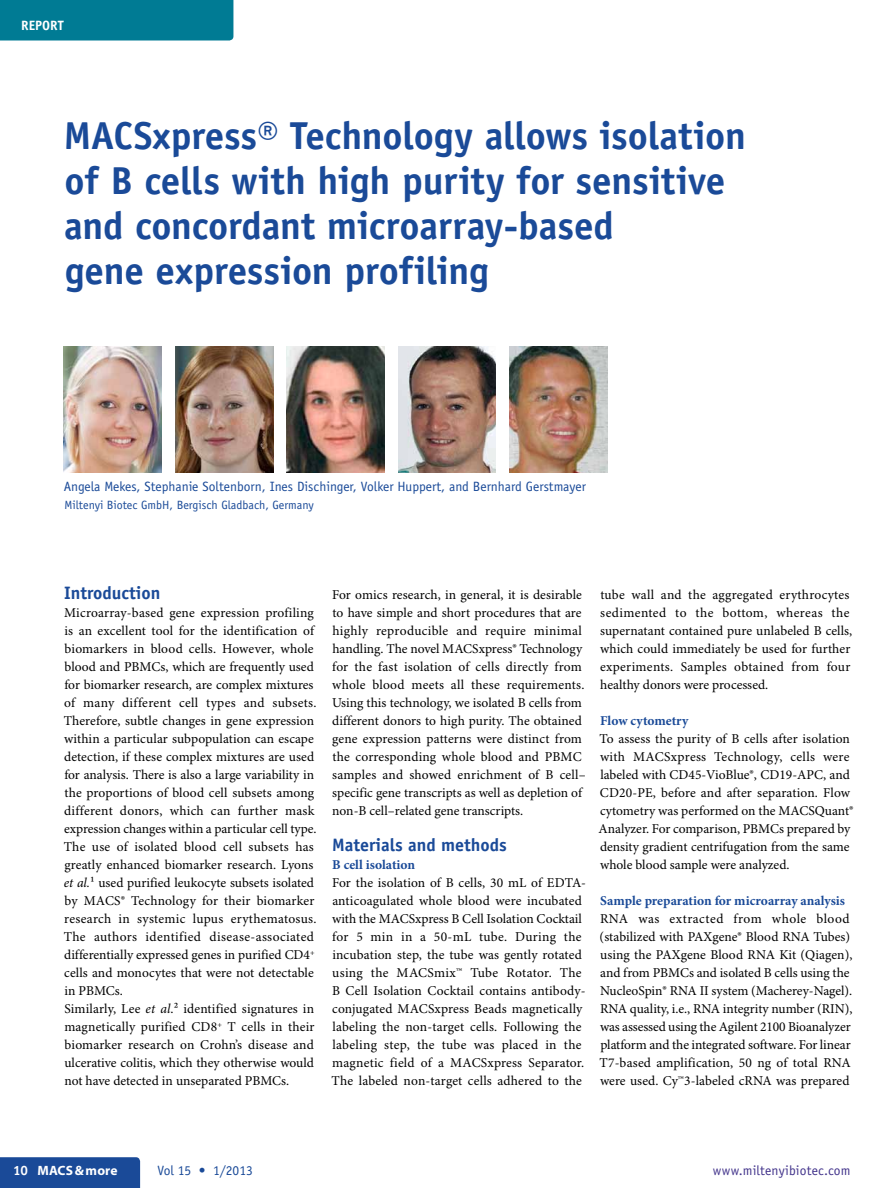
<style>
.page{position:relative;width:893px;height:1188px;background:#fff}
.page>*{position:absolute;margin:0;border:0;box-sizing:border-box;transform-origin:0 0}
.t1{font:700 39px/45px "Officina Sans Std";letter-spacing:-.005em;color:#1a4a98}
.t2{font:700 18px "Officina Sans Std";color:#1a4a98}
.t3{font:13.5px/18px "Minion Pro";letter-spacing:.005em;color:#000}
.t4{font:13.5px "Officina Sans Std";color:#1a4a98}
.t5{font:700 13.5px "Minion Pro";color:#1a4a98}
.t6{font:13.5px "Officina Sans Std";letter-spacing:.01em;color:#42338b}
.t7{font:700 13.5px "Myriad Pro";letter-spacing:.01em;color:#fff}
.t8{font:700 13.5px "Officina Sans Std";color:#fff}
.t9{font:12px "Officina Sans Std";color:#1a4a98}
.s1{font-style:italic}
.s2{font-family:"Officina Sans Std"}
</style>
<div class="page">
<img style="left:64px;top:346px;width:98px;height:127px">
<img style="left:175px;top:346px;width:98px;height:127px">
<img style="left:287px;top:346px;width:97px;height:127px">
<img style="left:398px;top:346px;width:98px;height:127px">
<img style="left:509px;top:346px;width:98px;height:127px">
<div style="left:0;top:1157px;width:140px;height:31px;background:#1a4a98"></div>
<div style="left:0;top:0;width:233px;height:40px;background:#007b94"></div>
<p class="t8" style="left:21px;top:17px;width:37px">Report</p>
<h1 class="t1" style="left:64px;top:112px;width:684px">MACSxpress® Technology allows isolation of B cells with high purity for sensitive and concordant microarray-based<br>gene expression profiling</h1>
<p class="t4" style="left:64px;top:479px;width:524px">Angela Mekes, Stephanie Soltenborn, Ines Dischinger, Volker Huppert, and Bernhard Gerstmayer</p>
<p class="t9" style="left:64px;top:498px;width:251px">Miltenyi Biotec GmbH, Bergisch Gladbach, Germany</p>
<h2 class="t2" style="left:64px;top:582px;width:98px">Introduction</h2>
<p class="t3" style="left:64px;top:604px;width:254px">Microarray-based gene expression profiling is an excellent tool for the identification of biomarkers in blood cells. However, whole blood and PBMCs, which are frequently used for biomarker research, are complex mixtures of many different cell types and subsets.<br>Therefore, subtle changes in gene expression within a particular subpopulation can escape detection, if these complex mixtures are used for analysis. There is also a large variability in the proportions of blood cell subsets among different donors, which can further mask expression changes within a particular cell type.<br>The use of isolated blood cell subsets has greatly enhanced biomarker research. Lyons <span class="s1">et al.</span>¹ used purified leukocyte subsets isolated by MACS® Technology for their biomarker research in systemic lupus erythematosus.<br>The authors identified disease-associated differentially expressed genes in purified CD4<sup>+ </sup>cells and monocytes that were not detectable in PBMCs.<br>Similarly, Lee <span class="s1">et al</span>.² identified signatures in magnetically purified CD8<sup>+</sup> T cells in their biomarker research on Crohn’s disease and ulcerative colitis, which they otherwise would not have detected in unseparated PBMCs.</p>
<p class="t3" style="left:332px;top:586px;width:255px">For omics research, in general, it is desirable to have simple and short procedures that are highly reproducible and require minimal handling. The novel MACSxpress® Technology for the fast isolation of cells directly from whole blood meets all these requirements.<br>Using this technology, we isolated B cells from different donors to high purity. The obtained gene expression patterns were distinct from the corresponding whole blood and PBMC samples and showed enrichment of B cell– specific gene transcripts as well as depletion of non-B cell–related gene transcripts.</p>
<h2 class="t2" style="left:332px;top:834px;width:176px">Materials and methods</h2>
<p class="t5" style="left:332px;top:857px;width:85px">B cell isolation</p>
<p class="t3" style="left:332px;top:874px;width:256px">For the isolation of B cells, 30 mL of EDTA&shy;anticoagulated whole blood were incubated with the MACSxpress B Cell Isolation Cocktail for 5 min in a 50-mL tube. During the incubation step, the tube was gently rotated using the MACSmix™ Tube Rotator. The B Cell Isolation Cocktail contains antibody&shy;conjugated MACSxpress Beads magnetically labeling the non-target cells. Following the labeling step, the tube was placed in the magnetic field of a MACSxpress Separator.<br>The labeled non-target cells adhered to the</p>
<p class="t3" style="left:600px;top:586px;width:254px">tube wall and the aggregated erythrocytes sedimented to the bottom, whereas the supernatant contained pure unlabeled B cells, which could immediately be used for further experiments. Samples obtained from four healthy donors were processed.</p>
<p class="t5" style="left:600px;top:713px;width:90px">Flow cytometry</p>
<p class="t3" style="left:598px;top:730px;width:256px">To assess the purity of B cells after isolation with MACSxpress Technology, cells were labeled with CD45-VioBlue®, CD19-APC, and CD20-PE, before and after separation. Flow cytometry was performed on the MACSQuant® Analyzer. For comparison, PBMCs prepared by density gradient centrifugation from the same whole blood sample were analyzed.</p>
<p class="t5" style="left:600px;top:893px;width:246px">Sample preparation for microarray analysis</p>
<p class="t3" style="left:599px;top:910px;width:255px">RNA was extracted from whole blood (stabilized with PAXgene® Blood RNA Tubes) using the PAXgene Blood RNA Kit (Qiagen), and from PBMCs and isolated B cells using the NucleoSpin® RNA II system (Macherey-Nagel).<br>RNA quality, i.e., RNA integrity number (RIN), was assessed using the Agilent 2100 Bioanalyzer platform and the integrated software. For linear T7-based amplification, 50 ng of total RNA were used. Cy™3-labeled cRNA was prepared</p>
<p class="t7" style="left:13px;top:1163px;width:106px"><span class="s2">10</span> MACS&amp;more</p>
<p class="t4" style="left:157px;top:1162px;width:97px">Vol 15 • 1/2013</p>
<p class="t6" style="left:713px;top:1162px;width:139px">www.miltenyibiotec.com</p>
</div>
